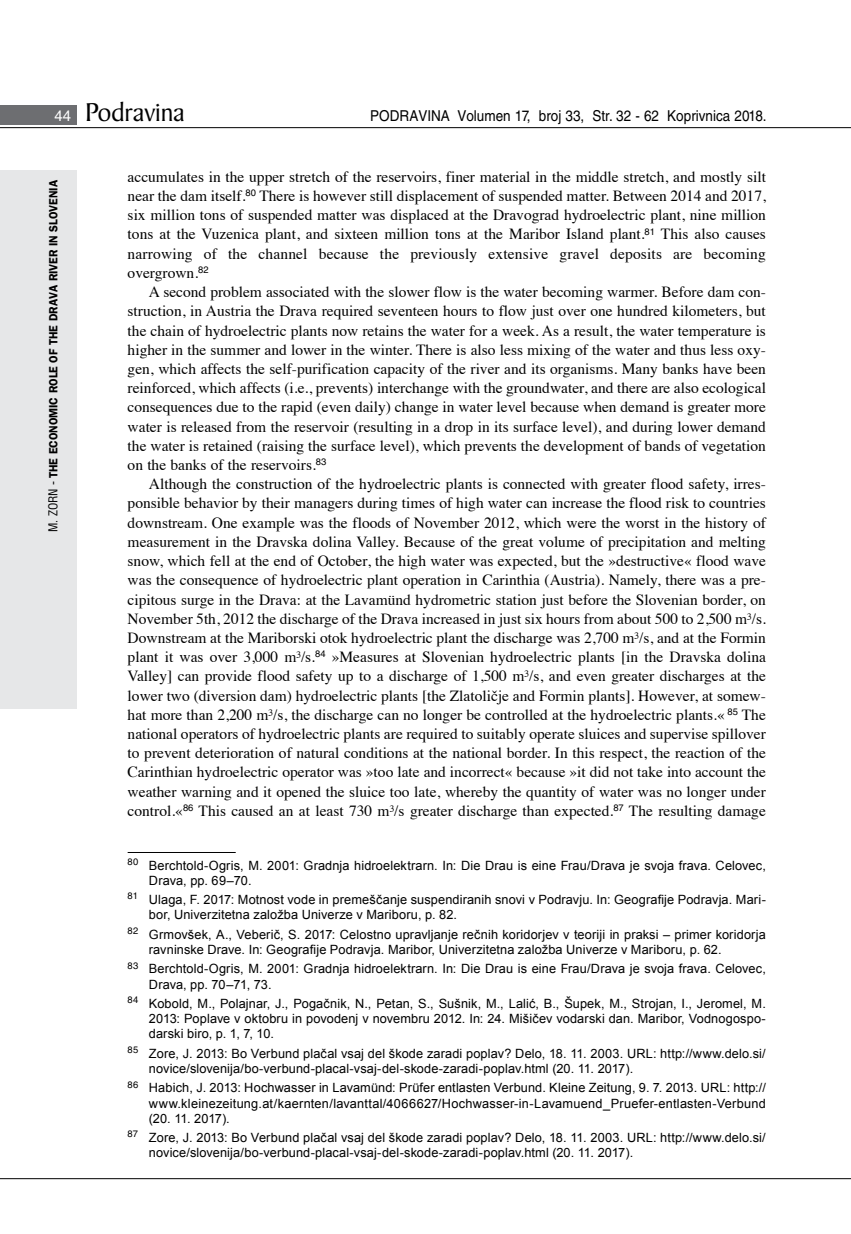
<style>
.page{position:relative;width:851px;height:1234px;background:#fff}
.page>*{position:absolute;margin:0;border:0;box-sizing:border-box;transform-origin:0 0}
.t1{font:27.6px "Baker Signet BT";color:#000}
.t2{font:15.45px/19.2px "Times";color:#000;text-align:justify}
.t3{font:15px "Helvetica LT Skin 29";color:#000;scale:.9 1}
.t4{font:12.75px/15.3px "Arial";letter-spacing:.01em;color:#000}
.t5{font:600 12px "ITC Franklin Gothic Skin 29";letter-spacing:-.005em;color:#000;scale:.95 1}
.s1{font-family:"Helvetica LT Skin 29";font-size:15px;color:#fff}
.s2{font-family:"Helvetica LT Skin 29";font-weight:400;font-stretch:condensed}
</style>
<div class="page">
<div style="left:0;top:170px;width:77px;height:538px;background:#e6e7e8"></div>
<div style="left:0;top:105px;width:77px;height:19px;background:#6d6e71"></div>
<hr style="left:0;top:127px;width:850px;height:1px;background:#000">
<hr style="left:0;top:1177px;width:850px;height:1px;background:#000">
<hr style="left:128px;top:852px;width:108px;height:1px;background:#000">
<h1 class="t1" style="left:55px;top:95px;width:131px"><span class="s1">44</span> Podravina</h1>
<p class="t3" style="left:370px;top:107px;width:442px">PODRAVINA Volumen 17, broj 33, Str. 32 - 62 Koprivnica 2018.</p>
<p class="t5" style="left:46px;top:531px;width:371px;rotate:-90deg"><span class="s2">M. ZORN -</span> THE ECONOMIC ROLE OF THE DRAVA RIVER IN SLOVENIA</p>
<p class="t2" style="left:128px;top:166px;width:639px">accumulates in the upper stretch of the reservoirs, finer material in the middle stretch, and mostly silt near the dam itself.<sup>80</sup> There is however still displacement of suspended matter. Between 2014 and 2017, six million tons of suspended matter was displaced at the Dravograd hydroelectric plant, nine million tons at the Vuzenica plant, and sixteen million tons at the Maribor Island plant.<sup>81</sup> This also causes narrowing of the channel because the previously extensive gravel deposits are becoming overgrown.<sup>82</sup></p>
<p class="t2" style="left:128px;top:281px;width:639px;text-indent:21px">A second problem associated with the slower flow is the water becoming warmer. Before dam con&shy;struction, in Austria the Drava required seventeen hours to flow just over one hundred kilometers, but the chain of hydroelectric plants now retains the water for a week. As a result, the water temperature is higher in the summer and lower in the winter. There is also less mixing of the water and thus less oxy&shy;gen, which affects the self-purification capacity of the river and its organisms. Many banks have been reinforced, which affects (i.e., prevents) interchange with the groundwater, and there are also ecological consequences due to the rapid (even daily) change in water level because when demand is greater more water is released from the reservoir (resulting in a drop in its surface level), and during lower demand the water is retained (raising the surface level), which prevents the development of bands of vegetation on the banks of the reservoirs.<sup>83</sup></p>
<p class="t2" style="left:128px;top:473px;width:639px;text-indent:21px">Although the construction of the hydroelectric plants is connected with greater flood safety, irres&shy;ponsible behavior by their managers during times of high water can increase the flood risk to countries downstream. One example was the floods of November 2012, which were the worst in the history of measurement in the Dravska dolina Valley. Because of the great volume of precipitation and melting snow, which fell at the end of October, the high water was expected, but the »destructive« flood wave was the consequence of hydroelectric plant operation in Carinthia (Austria). Namely, there was a pre&shy;cipitous surge in the Drava: at the Lavamünd hydrometric station just before the Slovenian border, on November 5th, 2012 the discharge of the Drava increased in just six hours from about 500 to 2,500 m³/s.<br>Downstream at the Mariborski otok hydroelectric plant the discharge was 2,700 m³/s, and at the Formin plant it was over 3,000 m³/s.<sup>84</sup> »Measures at Slovenian hydroelectric plants [in the Dravska dolina Valley] can provide flood safety up to a discharge of 1,500 m³/s, and even greater discharges at the lower two (diversion dam) hydroelectric plants [the Zlatoličje and Formin plants]. However, at somew&shy;hat more than 2,200 m³/s, the discharge can no longer be controlled at the hydroelectric plants.« <sup>85</sup> The national operators of hydroelectric plants are required to suitably operate sluices and supervise spillover to prevent deterioration of natural conditions at the national border. In this respect, the reaction of the Carinthian hydroelectric operator was »too late and incorrect« because »it did not take into account the weather warning and it opened the sluice too late, whereby the quantity of water was no longer under control.«<sup>86</sup> This caused an at least 730 m³/s greater discharge than expected.<sup>87</sup> The resulting damage</p>
<p class="t4" style="left:149px;top:857px;width:618px;text-indent:-21px"><sup>80</sup> Berchtold-Ogris, M. 2001: Gradnja hidroelektrarn. In: Die Drau is eine Frau/Drava je svoja frava. Celovec,<br>Drava, pp. 69–70.</p>
<p class="t4" style="left:149px;top:891px;width:618px;text-indent:-21px"><sup>81</sup> Ulaga, F. 2017: Motnost vode in premeščanje suspendiranih snovi v Podravju. In: Geografije Podravja. Mari&shy;bor, Univerzitetna založba Univerze v Mariboru, p. 82.</p>
<p class="t4" style="left:149px;top:926px;width:618px;text-indent:-21px"><sup>82</sup> Grmovšek, A., Veberič, S. 2017: Celostno upravljanje rečnih koridorjev v teoriji in praksi – primer koridorja ravninske Drave. In: Geografije Podravja. Maribor, Univerzitetna založba Univerze v Mariboru, p. 62.</p>
<p class="t4" style="left:149px;top:961px;width:618px;text-indent:-21px"><sup>83</sup> Berchtold-Ogris, M. 2001: Gradnja hidroelektrarn. In: Die Drau is eine Frau/Drava je svoja frava. Celovec,<br>Drava, pp. 70–71, 73.</p>
<p class="t4" style="left:149px;top:995px;width:618px;text-align:justify;text-indent:-21px"><sup>84</sup> Kobold, M., Polajnar, J., Pogačnik, N., Petan, S., Sušnik, M., Lalić, B., Šupek, M., Strojan, I., Jeromel, M.<br>2013: Poplave v oktobru in povodenj v novembru 2012. In: 24. Mišičev vodarski dan. Maribor, Vodnogospo&shy;darski biro, p. 1, 7, 10.</p>
<p class="t4" style="left:149px;top:1045px;width:618px;text-indent:-21px"><sup>85</sup> Zore, J. 2013: Bo Verbund plačal vsaj del škode zaradi poplav? Delo, 18. 11. 2003. URL: http://www.delo.si/ novice/slovenija/bo-verbund-placal-vsaj-del-skode-zaradi-poplav.html (20. 11. 2017).</p>
<p class="t4" style="left:149px;top:1079px;width:618px;text-align:justify;text-indent:-21px"><sup>86</sup> Habich, J. 2013: Hochwasser in Lavamünd: Prüfer entlasten Verbund. Kleine Zeitung, 9. 7. 2013. URL: http:// www.kleinezeitung.at/kaernten/lavanttal/4066627/Hochwasser-in-Lavamuend_Pruefer-entlasten-Verbund (20. 11. 2017).</p>
<p class="t4" style="left:149px;top:1129px;width:618px;text-indent:-21px"><sup>87</sup> Zore, J. 2013: Bo Verbund plačal vsaj del škode zaradi poplav? Delo, 18. 11. 2003. URL: http://www.delo.si/ novice/slovenija/bo-verbund-placal-vsaj-del-skode-zaradi-poplav.html (20. 11. 2017).</p>
</div>
